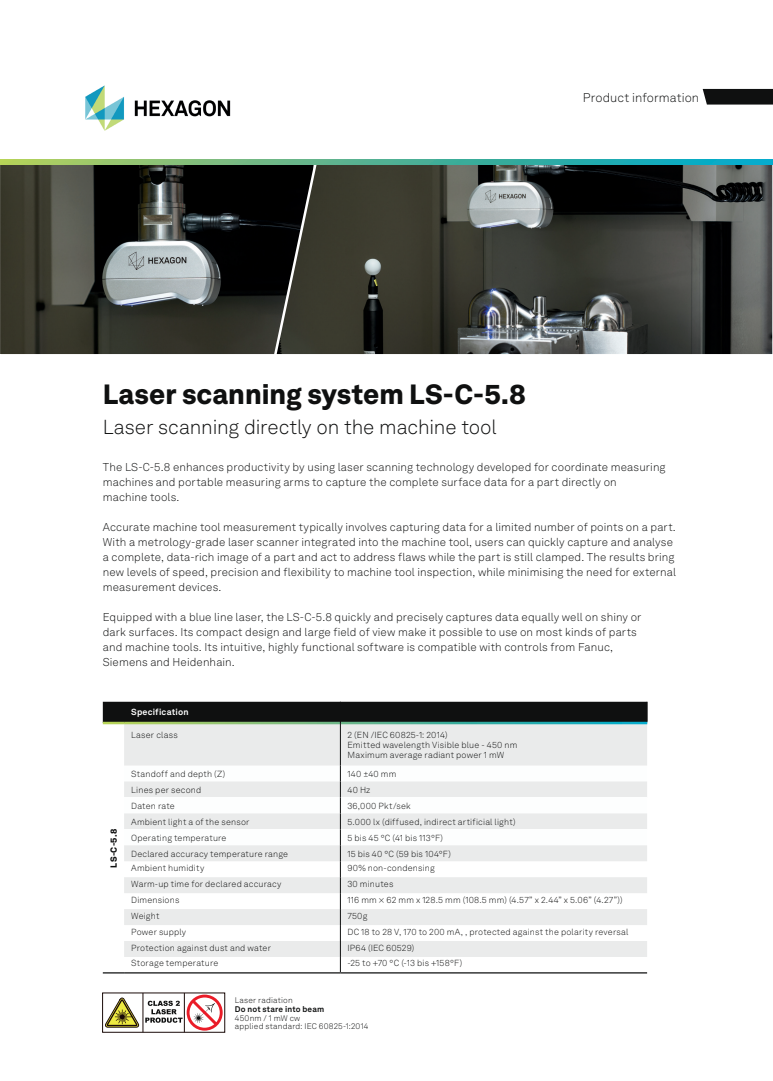
<style>
.page{position:relative;width:773px;height:1081px;background:#fff}
.page>*{position:absolute;margin:0;border:0;box-sizing:border-box;transform-origin:0 0}
.t1{font:900 27.5px "Hexagon Akkurat";color:#0f1010}
.t2{font:300 20px "Hexagon Akkurat";letter-spacing:-.005em;color:#0f1010}
.t3{font:300 12.5px "Hexagon Akkurat";letter-spacing:.005em;color:#0f1010}
.t4{font:300 11.25px/15px "Hexagon Akkurat";letter-spacing:.01em;color:#0f1010}
.t5{font:300 8.75px/10px "Hexagon Akkurat";letter-spacing:.02em;color:#0f1010}
.t6{font:700 8.75px "Hexagon Akkurat";letter-spacing:.02em;color:#fff}
.t7{font:900 8.75px "Hexagon Akkurat";color:#0f1010}
.t8{font:300 8.12px/8.8px "Hexagon Akkurat";letter-spacing:.025em;color:#0f1010}
.t9{font:700 8.12px "Hexagon Akkurat";letter-spacing:.025em;color:#0f1010}
</style>
<div class="page">
<svg style="left:702px;top:89px;width:70px;height:16px"></svg>
<svg style="left:0;top:164px;width:272px;height:191px;background:#3d3f3a"></svg>
<svg style="left:272px;top:164px;width:500px;height:191px;background:#42443f"></svg>
<svg style="left:0;top:159px;width:772px;height:5px;background:#54b593"></svg>
<svg style="left:105px;top:998px;width:34px;height:29px"></svg>
<hr style="left:184px;top:993px;width:1px;height:39px;background:#1a0b09">
<hr style="left:143px;top:993px;width:1px;height:39px;background:#1a0b09">
<svg style="left:145px;top:994px;width:78px;height:36px"></svg>
<div style="left:124px;top:724px;width:523px;height:41px;background:#eaebeb"></div>
<svg style="left:103px;top:702px;width:544px;height:21px;background:#131917"></svg>
<hr style="left:340px;top:723px;width:1px;height:42px;background:#0f1010">
<svg style="left:103px;top:765px;width:544px;height:208px"></svg>
<hr style="left:124px;top:972px;width:216px;height:1px;background:#0f1010">
<hr style="left:340px;top:972px;width:307px;height:1px;background:#0f1010">
<img style="left:85px;top:85px;width:145px;height:46px">
<p class="t3" style="left:583px;top:88px;width:118px">Product information</p>
<h1 class="t1" style="left:103px;top:372px;width:424px">Laser scanning system LS-C-5.8</h1>
<h2 class="t2" style="left:103px;top:413px;width:395px">Laser scanning directly on the machine tool</h2>
<p class="t4" style="left:103px;top:460px;width:564px">The LS-C-5.8 enhances productivity by using laser scanning technology developed for coordinate measuring machines and portable measuring arms to capture the complete surface data for a part directly on<br>machine tools.</p>
<p class="t4" style="left:103px;top:520px;width:574px">Accurate machine tool measurement typically involves capturing data for a limited number of points on a part.<br>With a metrology-grade laser scanner integrated into the machine tool, users can quickly capture and analyse a complete, data-rich image of a part and act to address flaws while the part is still clamped. The results bring new levels of speed, precision and flexibility to machine tool inspection, while minimising the need for external measurement devices.</p>
<p class="t4" style="left:103px;top:610px;width:540px">Equipped with a blue line laser, the LS-C-5.8 quickly and precisely captures data equally well on shiny or dark surfaces. Its compact design and large field of view make it possible to use on most kinds of parts and machine tools. Its intuitive, highly functional software is compatible with controls from Fanuc, Siemens and Heidenhain.</p>
<p class="t7" style="left:107px;top:867px;width:40px;rotate:-90deg">LS-C-5.8</p>
<p class="t6" style="left:131px;top:705px;width:59px">Specification</p>
<p class="t5" style="left:131px;top:730px;width:48px">Laser class</p>
<p class="t5" style="left:347px;top:730px;width:171px">2 (EN /IEC 60825-1: 2014)<br>Emitted wavelength Visible blue - 450 nm<br>Maximum average radiant power 1 mW</p>
<p class="t5" style="left:131px;top:768px;width:95px">Standoff and depth (Z)</p>
<p class="t5" style="left:347px;top:768px;width:50px">140 ±40 mm</p>
<p class="t5" style="left:131px;top:784px;width:72px">Lines per second</p>
<p class="t5" style="left:347px;top:784px;width:24px">40 Hz</p>
<p class="t5" style="left:131px;top:800px;width:45px">Daten rate</p>
<p class="t5" style="left:347px;top:800px;width:65px">36,000 Pkt/sek</p>
<p class="t5" style="left:131px;top:816px;width:120px">Ambient light a of the sensor</p>
<p class="t5" style="left:347px;top:816px;width:169px">5.000 lx (diffused, indirect artificial light)</p>
<p class="t5" style="left:131px;top:832px;width:97px">Operating temperature</p>
<p class="t5" style="left:347px;top:832px;width:97px">5 bis 45 °C (41 bis 113°F)</p>
<p class="t5" style="left:131px;top:848px;width:158px">Declared accuracy temperature range</p>
<p class="t5" style="left:347px;top:848px;width:105px">15 bis 40 °C (59 bis 104°F)</p>
<p class="t5" style="left:131px;top:862px;width:75px">Ambient humidity</p>
<p class="t5" style="left:347px;top:862px;width:89px">90% non-condensing</p>
<p class="t5" style="left:131px;top:878px;width:152px">Warm-up time for declared accuracy</p>
<p class="t5" style="left:347px;top:878px;width:47px">30 minutes</p>
<p class="t5" style="left:131px;top:894px;width:50px">Dimensions</p>
<p class="t5" style="left:347px;top:894px;width:276px">116 mm × 62 mm x 128.5 mm (108.5 mm) (4.57” x 2.44” x 5.06” (4.27”))</p>
<p class="t5" style="left:131px;top:910px;width:30px">Weight</p>
<p class="t5" style="left:347px;top:910px;width:21px">750g</p>
<p class="t5" style="left:131px;top:926px;width:56px">Power supply</p>
<p class="t5" style="left:347px;top:926px;width:282px">DC 18 to 28 V, 170 to 200 mA, , protected against the polarity reversal</p>
<p class="t5" style="left:131px;top:942px;width:141px">Protection against dust and water</p>
<p class="t5" style="left:347px;top:942px;width:68px">IP64 (IEC 60529)</p>
<p class="t5" style="left:131px;top:958px;width:89px">Storage temperature</p>
<p class="t5" style="left:347px;top:958px;width:116px">-25 to +70 °C (-13 bis +158°F)</p>
<p class="t8" style="left:235px;top:995px;width:59px">Laser radiation</p>
<p class="t9" style="left:235px;top:1002px;width:91px">Do not stare into beam</p>
<p class="t8" style="left:235px;top:1013px;width:135px">450nm / 1 mW cw<br>applied standard: IEC 60825-1:2014</p>
</div>
